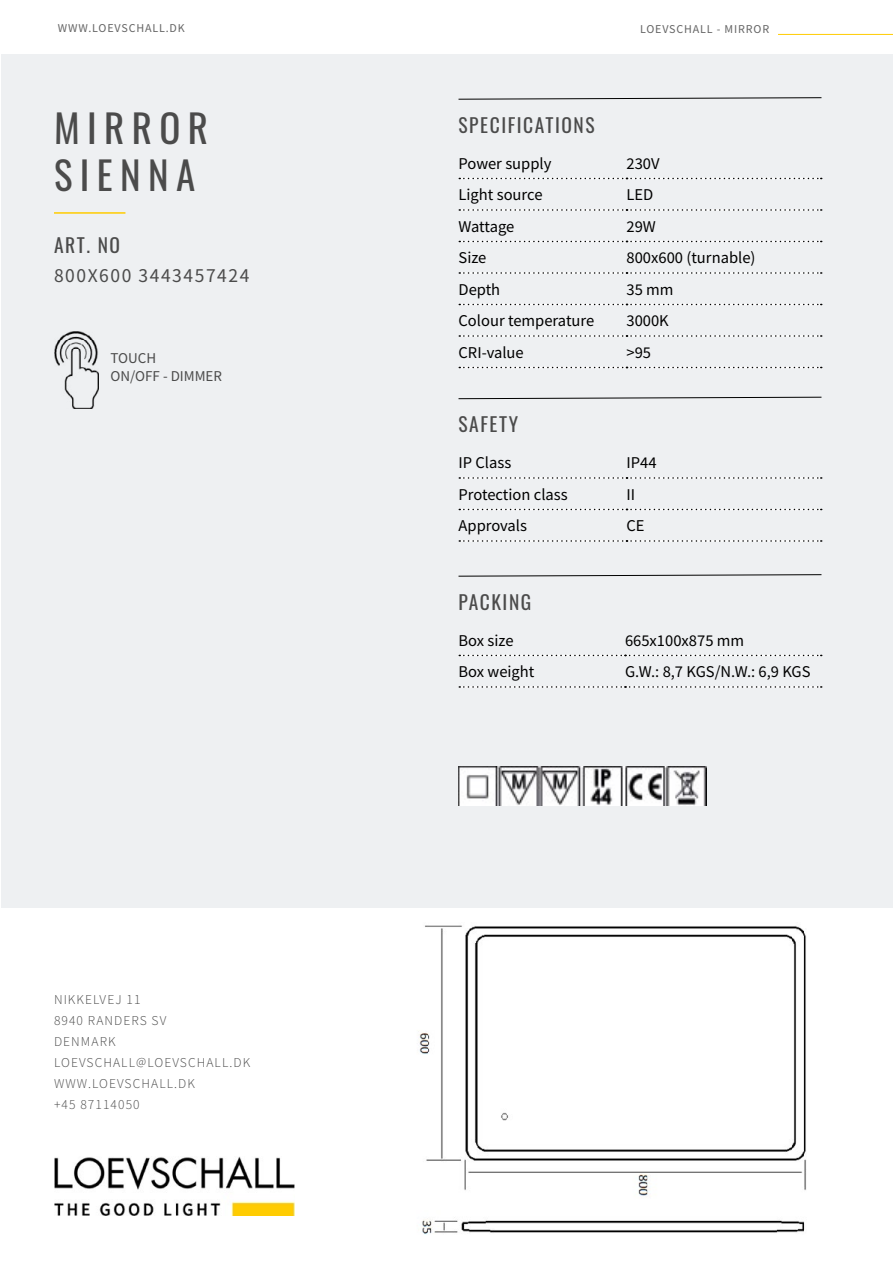
<style>
.page{position:relative;width:893px;height:1263px;background:#fff}
.page>*{position:absolute;margin:0;border:0;box-sizing:border-box;transform-origin:0 0}
.t1{font:39px/46.8px "Oswald";letter-spacing:.19em;color:#4b4b4b}
.t2{font:19.5px "Oswald";letter-spacing:.08em;color:#4b4b4b}
.t3{font:19.5px "Source Sans Pro";letter-spacing:.08em;color:#4b4b4b}
.t4{font:16.5px "Source Sans Pro";color:#000}
.t5{font:15px/18px "Source Sans Pro";color:#4b4b4b}
.t6{font:300 13.5px/21px "Source Sans Pro";letter-spacing:.08em;color:#4b4b4b}
.t7{font:12px "Source Sans Pro";letter-spacing:.07em;color:#656565}
</style>
<div class="page">
<div style="left:1px;top:54px;width:892px;height:854px;background:#eef0f2"></div>
<hr style="left:778px;top:34px;width:115px;height:1px;background:#fc0">
<img style="left:54px;top:1157px;width:241px;height:58px">
<hr style="left:54px;top:212px;width:71px;height:2px;background:#fc0">
<svg style="left:458px;top:97px;width:364px;height:3px"></svg>
<svg style="left:459px;top:178px;width:363px;height:1px"></svg>
<svg style="left:459px;top:209px;width:363px;height:2px"></svg>
<svg style="left:459px;top:241px;width:363px;height:1px"></svg>
<svg style="left:459px;top:272px;width:363px;height:2px"></svg>
<svg style="left:459px;top:304px;width:363px;height:1px"></svg>
<svg style="left:459px;top:335px;width:363px;height:2px"></svg>
<svg style="left:459px;top:367px;width:363px;height:1px"></svg>
<svg style="left:458px;top:397px;width:364px;height:2px"></svg>
<svg style="left:459px;top:477px;width:363px;height:2px"></svg>
<svg style="left:459px;top:509px;width:363px;height:1px"></svg>
<svg style="left:459px;top:540px;width:363px;height:2px"></svg>
<svg style="left:458px;top:574px;width:364px;height:2px"></svg>
<svg style="left:459px;top:655px;width:363px;height:1px"></svg>
<svg style="left:459px;top:686px;width:363px;height:2px"></svg>
<img style="left:418px;top:925px;width:389px;height:310px">
<img style="left:458px;top:766px;width:248px;height:39px">
<img style="left:54px;top:331px;width:45px;height:78px">
<p class="t7" style="left:58px;top:20px;width:128px">WWW.LOEVSCHALL.DK</p>
<p class="t7" style="left:640px;top:21px;width:131px">LOEVSCHALL - MIRROR</p>
<h1 class="t1" style="left:54px;top:101px;width:156px">MIRROR<br>SIENNA</h1>
<p class="t2" style="left:54px;top:227px;width:68px">ART. NO</p>
<p class="t3" style="left:54px;top:263px;width:197px">800X600 3443457424</p>
<p class="t5" style="left:110px;top:348px;width:113px">TOUCH<br>ON/OFF - DIMMER</p>
<p class="t6" style="left:54px;top:989px;width:198px">NIKKELVEJ 11<br>8940 RANDERS SV<br>DENMARK<br>LOEVSCHALL@LOEVSCHALL.DK<br>WWW.LOEVSCHALL.DK<br>+45 87114050</p>
<p class="t2" style="left:458px;top:107px;width:138px">SPECIFICATIONS</p>
<p class="t4" style="left:458px;top:153px;width:94px">Power supply</p>
<p class="t4" style="left:626px;top:153px;width:35px">230V</p>
<p class="t4" style="left:458px;top:184px;width:85px">Light source</p>
<p class="t4" style="left:626px;top:184px;width:28px">LED</p>
<p class="t4" style="left:458px;top:216px;width:57px">Wattage</p>
<p class="t4" style="left:626px;top:216px;width:31px">29W</p>
<p class="t4" style="left:458px;top:247px;width:29px">Size</p>
<p class="t4" style="left:626px;top:247px;width:130px">800x600 (turnable)</p>
<p class="t4" style="left:458px;top:279px;width:43px">Depth</p>
<p class="t4" style="left:626px;top:279px;width:49px">35 mm</p>
<p class="t4" style="left:458px;top:310px;width:137px">Colour temperature</p>
<p class="t4" style="left:626px;top:310px;width:44px">3000K</p>
<p class="t4" style="left:458px;top:342px;width:67px">CRI-value</p>
<p class="t4" style="left:626px;top:342px;width:26px">&gt;95</p>
<p class="t2" style="left:458px;top:407px;width:61px">SAFETY</p>
<p class="t4" style="left:458px;top:452px;width:54px">IP Class</p>
<p class="t4" style="left:626px;top:452px;width:32px">IP44</p>
<p class="t4" style="left:458px;top:484px;width:111px">Protection class</p>
<p class="t4" style="left:626px;top:484px;width:10px">II</p>
<p class="t4" style="left:458px;top:515px;width:70px">Approvals</p>
<p class="t4" style="left:626px;top:515px;width:20px">CE</p>
<p class="t2" style="left:458px;top:584px;width:74px">PACKING</p>
<p class="t4" style="left:458px;top:629px;width:57px">Box size</p>
<p class="t4" style="left:625px;top:629px;width:121px">665x100x875 mm</p>
<p class="t4" style="left:458px;top:661px;width:77px">Box weight</p>
<p class="t4" style="left:625px;top:661px;width:187px">G.W.: 8,7 KGS/N.W.: 6,9 KGS</p>
</div>
